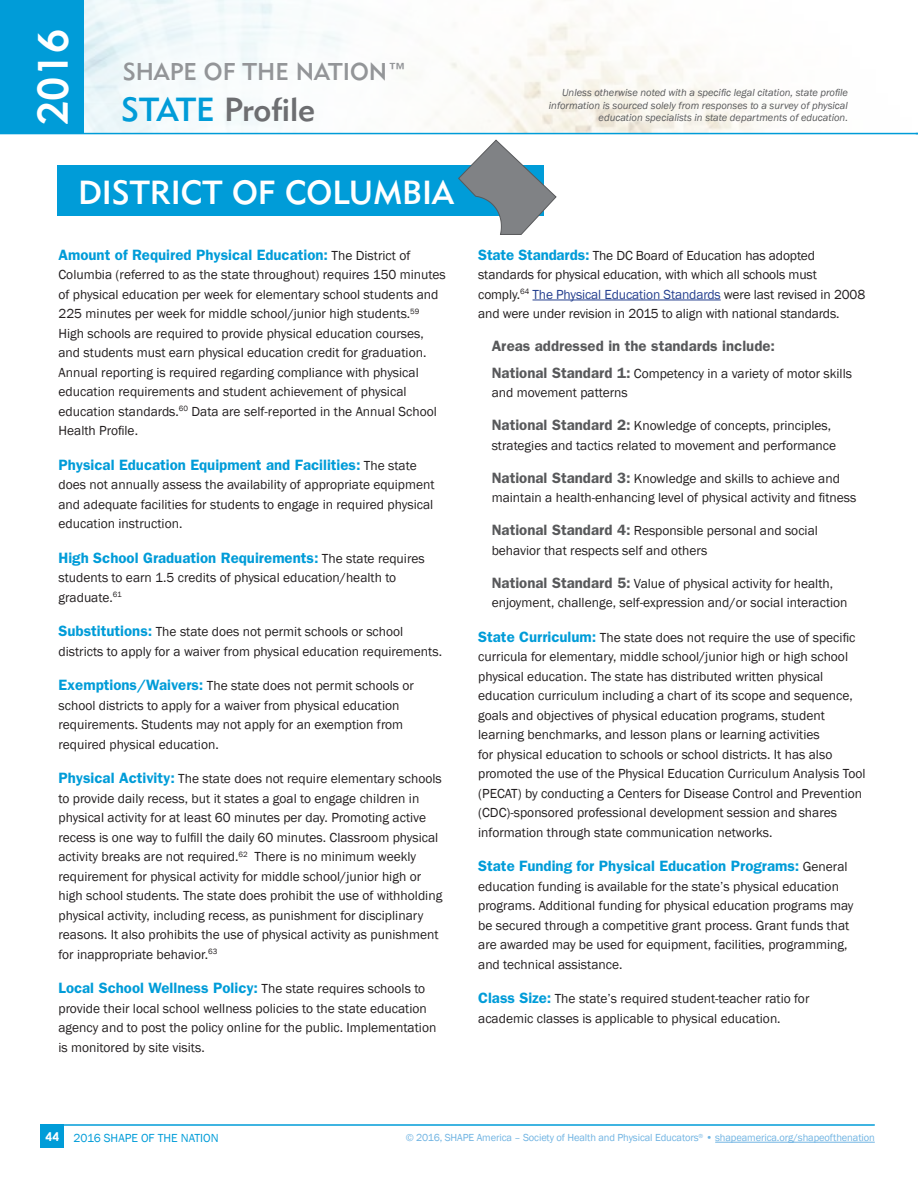
<style>
.page{position:relative;width:918px;height:1188px;background:#fff}
.page>*{position:absolute;margin:0;border:0;box-sizing:border-box;transform-origin:0 0}
.t1{font:42px "Geometric 415 BT Medium A";color:#fff}
.t2{font:33px "Geometric 415 BT Medium A";color:#fff}
.t3{font:33px "Geometric 415 BT Medium A";color:#6d6e71}
.t4{font:24px "Geometric 415 BT Medium A";color:#939598}
.t5{font:600 15px "Franklin Gothic";color:#009cd8}
.t6{font:600 15px "Franklin Gothic";color:#58595b}
.t7{font:13.5px/19.5px "Franklin Gothic";color:#231f20}
.t8{font:12px "Franklin Gothic";color:#009cd8}
.t9{font:700 12px "Century Gothic";color:#fff}
.t10{font:italic 10.5px/12.6px "Franklin Gothic";color:#58595b;text-align:right}
.t11{font:10.5px "Franklin Gothic";letter-spacing:-.01em;color:#6fb3e2}
.s1{color:#009cd8}
.s2{font-weight:400;font-size:13.5px;color:#231f20}
.s3{font-weight:600;font-size:15px;color:#009cd8}
.s4{color:#25408f}
.s5{font-weight:600;font-size:15px;color:#58595b}
</style>
<div class="page">
<hr style="left:715px;top:1142px;width:160px;height:1px;background:#6fb3e2">
<hr style="left:0;top:133px;width:918px;height:1px;background:#009cd8">
<div style="left:0;top:0;width:84px;height:134px;background:#009cd8"></div>
<div style="left:40px;top:1124px;width:24px;height:24px;background:#009cd8"></div>
<hr style="left:40px;top:1124px;width:835px;height:2px;background:#009cd8">
<div style="left:57px;top:165px;width:487px;height:51px;background:#009cd8"></div>
<hr style="left:533px;top:300px;width:188px;height:1px;background:#25408f">
<svg style="left:458px;top:140px;width:98px;height:95px"></svg>
<h1 class="t1" style="left:27px;top:125px;width:98px;rotate:-90deg">2016</h1>
<h3 class="t4" style="left:123px;top:57px;width:286px">SHAPE OF THE NATION™</h3>
<h2 class="t3" style="left:121px;top:89px;width:195px"><span class="s1">STATE</span> Profile</h2>
<h2 class="t2" style="left:78px;top:172px;width:377px">DISTRICT OF COLUMBIA</h2>
<p class="t5" style="left:58px;top:246px;width:353px">Amount of Required Physical Education: <span class="s2">The District of</span></p>
<p class="t7" style="left:59px;top:265px;width:389px">Columbia (referred to as the state throughout) requires 150 minutes of physical education per week for elementary school students and 225 minutes per week for middle school/junior high students.<sup>59<br></sup>High schools are required to provide physical education courses, and students must earn physical education credit for graduation.<br>Annual reporting is required regarding compliance with physical education requirements and student achievement of physical education standards.<sup>60</sup> Data are self-reported in the Annual School Health Profile.</p>
<p class="t5" style="left:58px;top:456px;width:360px">Physical Education Equipment and Facilities: <span class="s2">The state</span></p>
<p class="t7" style="left:59px;top:475px;width:378px;text-align:justify">does not annually assess the availability of appropriate equipment and adequate facilities for students to engage in required physical education instruction.</p>
<p class="t5" style="left:58px;top:549px;width:368px">High School Graduation Requirements: <span class="s2">The state requires</span></p>
<p class="t7" style="left:58px;top:568px;width:339px">students to earn 1.5 credits of physical education/health to graduate.<sup>61</sup></p>
<p class="t7" style="left:58px;top:622px;width:385px"><span class="s3">Substitutions:</span> The state does not permit schools or school districts to apply for a waiver from physical education requirements.</p>
<p class="t7" style="left:58px;top:676px;width:357px"><span class="s3">Exemptions/Waivers:</span> The state does not permit schools or school districts to apply for a waiver from physical education requirements. Students may not apply for an exemption from required physical education.</p>
<p class="t7" style="left:58px;top:769px;width:385px"><span class="s3">Physical Activity:</span> The state does not require elementary schools to provide daily recess, but it states a goal to engage children in physical activity for at least 60 minutes per day. Promoting active recess is one way to fulfill the daily 60 minutes. Classroom physical activity breaks are not required.<sup>62</sup> There is no minimum weekly requirement for physical activity for middle school/junior high or high school students. The state does prohibit the use of withholding physical activity, including recess, as punishment for disciplinary reasons. It also prohibits the use of physical activity as punishment for inappropriate behavior.<sup>63</sup></p>
<p class="t5" style="left:58px;top:979px;width:368px">Local School Wellness Policy: <span class="s2">The state requires schools to</span></p>
<p class="t7" style="left:58px;top:999px;width:379px">provide their local school wellness policies to the state education agency and to post the policy online for the public. Implementation is monitored by site visits.</p>
<p class="t10" style="left:549px;top:87px;width:301px">Unless otherwise noted with a specific legal citation, state profile information is sourced solely from responses to a survey of physical education specialists in state departments of education.</p>
<p class="t7" style="left:478px;top:246px;width:389px"><span class="s3">State Standards:</span> The DC Board of Education has adopted standards for physical education, with which all schools must comply.<sup>64</sup> <span class="s4">The Physical Education Standards</span> were last revised in 2008 and were under revision in 2015 to align with national standards.</p>
<p class="t6" style="left:492px;top:337px;width:285px">Areas addressed in the standards include:</p>
<p class="t7" style="left:492px;top:364px;width:362px"><span class="s5">National Standard 1:</span> Competency in a variety of motor skills and movement patterns</p>
<p class="t7" style="left:492px;top:416px;width:346px"><span class="s5">National Standard 2:</span> Knowledge of concepts, principles, strategies and tactics related to movement and performance</p>
<p class="t7" style="left:492px;top:469px;width:366px"><span class="s5">National Standard 3:</span> Knowledge and skills to achieve and maintain a health-enhancing level of physical activity and fitness</p>
<p class="t7" style="left:492px;top:521px;width:328px"><span class="s5">National Standard 4:</span> Responsible personal and social behavior that respects self and others</p>
<p class="t7" style="left:492px;top:574px;width:357px"><span class="s5">National Standard 5:</span> Value of physical activity for health, enjoyment, challenge, self-expression and/or social interaction</p>
<p class="t7" style="left:478px;top:628px;width:389px"><span class="s3">State Curriculum:</span> The state does not require the use of specific curricula for elementary, middle school/junior high or high school physical education. The state has distributed written physical education curriculum including a chart of its scope and sequence, goals and objectives of physical education programs, student learning benchmarks, and lesson plans or learning activities<br>for physical education to schools or school districts. It has also promoted the use of the Physical Education Curriculum Analysis Tool (PECAT) by conducting a Centers for Disease Control and Prevention (CDC)-sponsored professional development session and shares information through state communication networks.</p>
<p class="t5" style="left:478px;top:857px;width:371px">State Funding for Physical Education Programs: <span class="s2">General</span></p>
<p class="t7" style="left:478px;top:877px;width:377px">education funding is available for the state’s physical education programs. Additional funding for physical education programs may be secured through a competitive grant process. Grant funds that are awarded may be used for equipment, facilities, programming, and technical assistance.</p>
<p class="t7" style="left:478px;top:989px;width:333px"><span class="s3">Class Size:</span> The state’s required student-teacher ratio for academic classes is applicable to physical education.</p>
<p class="t9" style="left:46px;top:1129px;width:15px">44</p>
<p class="t8" style="left:74px;top:1130px;width:147px">2016 SHAPE OF THE NATION</p>
<p class="t11" style="left:406px;top:1131px;width:471px">© 2016, SHAPE America – Society of Health and Physical Educators<sup>®</sup> • shapeamerica.org/shapeofthenation</p>
</div>
